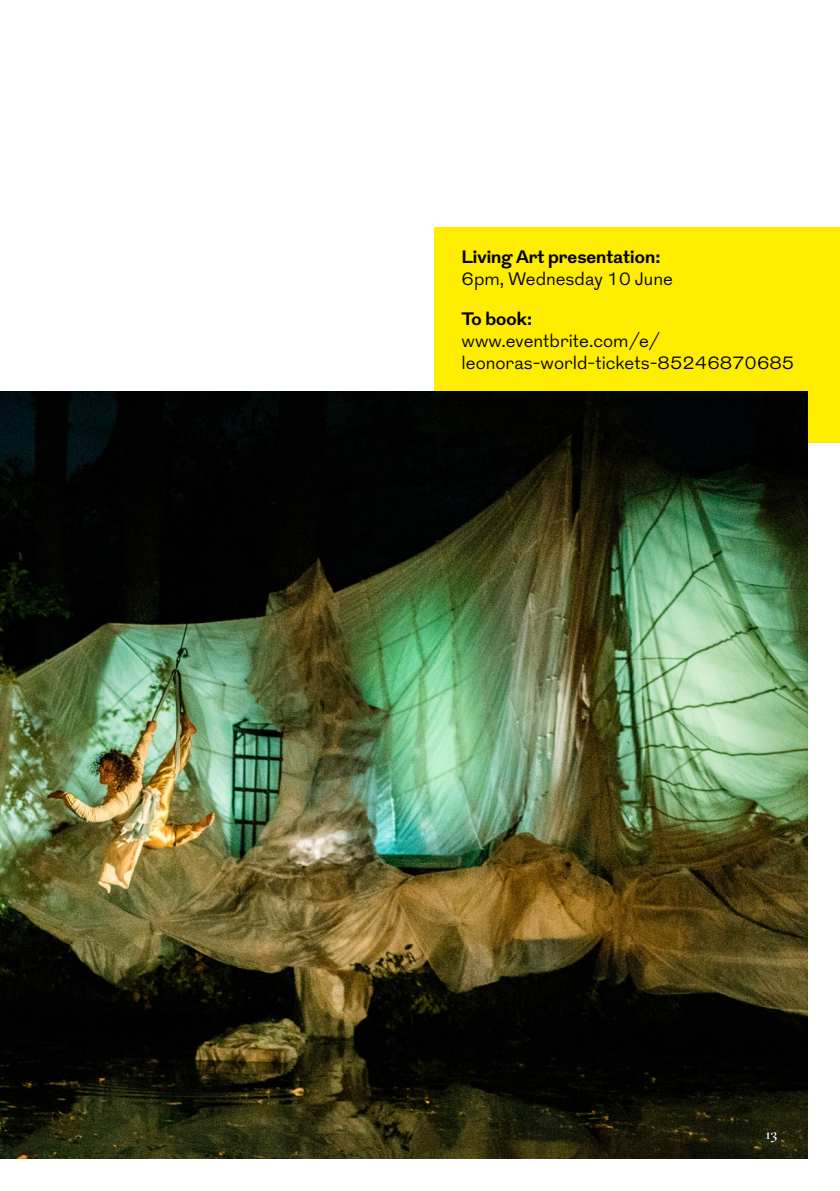
<style>
.page{position:relative;width:840px;height:1191px;background:#fff}
.page>*{position:absolute;margin:0;border:0;box-sizing:border-box;transform-origin:0 0}
.t1{font:300 18px/21.6px "Grot";color:#000}
.t2{font:700 18px "Grot";color:#000}
.t3{font:14px "GT Sectra Display Trial";color:#fff}
</style>
<div class="page">
<div style="left:434px;top:227px;width:405px;height:215px;background:#ffed00"></div>
<img style="left:0;top:391px;width:807px;height:767px">
<p class="t2" style="left:461px;top:244px;width:200px">Living Art presentation:</p>
<p class="t1" style="left:461px;top:268px;width:213px">6pm, Wednesday 10 June</p>
<p class="t2" style="left:461px;top:307px;width:72px">To book:</p>
<p class="t1" style="left:461px;top:331px;width:334px">www.eventbrite.com/e/ leonoras-world-tickets-85246870685</p>
<p class="t3" style="left:764px;top:1129px;width:14px">13</p>
</div>
